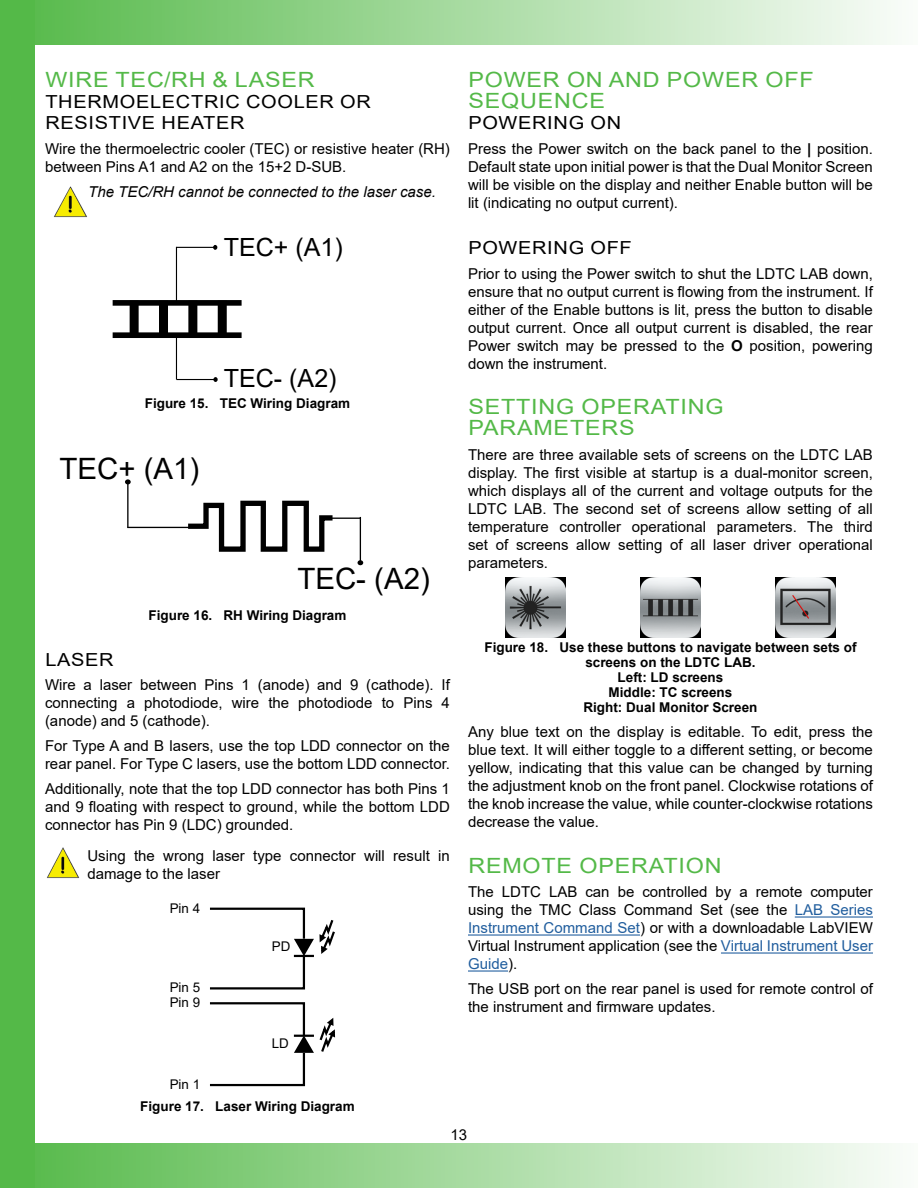
<style>
.page{position:relative;width:918px;height:1188px;background:#fff}
.page>*{position:absolute;margin:0;border:0;box-sizing:border-box;transform-origin:0 0}
.t1{font:29.4px "Arial";color:#000}
.t2{font:25.05px "Arial";color:#000}
.t3{font:21px/21px "Arial";letter-spacing:.035em;color:#54b948;scale:1.11 1}
.t4{font:18px/21px "Arial";letter-spacing:.035em;color:#000;scale:1.11 1}
.t5{font:15px/18px "Arial";color:#000;text-align:justify}
.t6{font:italic 15px "Arial";color:#000}
.t7{font:700 13.5px/15px "Arial";color:#000;text-align:center}
.t8{font:13.35px "Arial";color:#000}
.s1{font-weight:700}
.s2{color:#215e9e}
</style>
<div class="page">
<svg style="left:34px;top:1143px;width:858px;height:45px;background:#a7daa1"></svg>
<svg style="left:34px;top:0;width:857px;height:45px;background:#a7daa1"></svg>
<div style="left:0;top:0;width:34px;height:1188px;background:#54b948"></div>
<hr style="left:176px;top:247px;width:1px;height:56px;background:#000">
<hr style="left:176px;top:334px;width:1px;height:46px;background:#000">
<hr style="left:177px;top:379px;width:39px;height:1px;background:#000">
<svg style="left:213px;top:377px;width:5px;height:5px"></svg>
<hr style="left:176px;top:247px;width:39px;height:1px;background:#000">
<svg style="left:213px;top:245px;width:4px;height:5px"></svg>
<div style="left:218px;top:301px;width:9px;height:36px;background:#000"></div>
<div style="left:113px;top:300px;width:129px;height:6px;background:#000"></div>
<div style="left:113px;top:332px;width:129px;height:6px;background:#000"></div>
<div style="left:188px;top:301px;width:9px;height:36px;background:#000"></div>
<div style="left:159px;top:301px;width:9px;height:36px;background:#000"></div>
<div style="left:130px;top:301px;width:9px;height:36px;background:#000"></div>
<svg style="left:183px;top:500px;width:155px;height:52px"></svg>
<hr style="left:127px;top:527px;width:71px;height:1px;background:#000">
<hr style="left:326px;top:518px;width:34px;height:1px;background:#000">
<hr style="left:360px;top:517px;width:1px;height:46px;background:#000">
<svg style="left:358px;top:560px;width:5px;height:5px"></svg>
<hr style="left:127px;top:482px;width:2px;height:46px;background:#000">
<svg style="left:125px;top:479px;width:6px;height:5px"></svg>
<img style="left:47px;top:847px;width:33px;height:32px">
<svg style="left:210px;top:907px;width:125px;height:83px"></svg>
<svg style="left:210px;top:1002px;width:126px;height:85px"></svg>
<img style="left:54px;top:186px;width:33px;height:32px">
<hr style="left:795px;top:916px;width:78px;height:2px;background:#215e9e">
<hr style="left:468px;top:934px;width:172px;height:2px;background:#215e9e">
<hr style="left:721px;top:952px;width:152px;height:2px;background:#215e9e">
<hr style="left:468px;top:970px;width:40px;height:2px;background:#215e9e">
<img style="left:506px;top:578px;width:59px;height:59px">
<img style="left:641px;top:578px;width:59px;height:59px">
<img style="left:776px;top:578px;width:59px;height:59px">
<h3 class="t3" style="left:45px;top:69px;width:244px">WIRE TEC/RH &amp; LASER</h3>
<p class="t4" style="left:45px;top:91px;width:295px">THERMOELECTRIC COOLER OR<br>RESISTIVE HEATER</p>
<p class="t5" style="left:45px;top:140px;width:406px">Wire the thermoelectric cooler (TEC) or resistive heater (RH) between Pins A1 and A2 on the 15+2 D-SUB.</p>
<p class="t6" style="left:88px;top:182px;width:349px">The TEC/RH cannot be connected to the laser case.</p>
<h2 class="t2" style="left:224px;top:230px;width:121px">TEC+ (A1)</h2>
<h2 class="t2" style="left:224px;top:361px;width:114px">TEC- (A2)</h2>
<p class="t7" style="left:145px;top:396px;width:207px">Figure 15. TEC Wiring Diagram</p>
<h1 class="t1" style="left:60px;top:449px;width:141px">TEC+ (A1)</h1>
<h1 class="t1" style="left:297px;top:559px;width:134px">TEC- (A2)</h1>
<p class="t7" style="left:149px;top:608px;width:199px">Figure 16. RH Wiring Diagram</p>
<p class="t4" style="left:45px;top:649px;width:63px">LASER</p>
<p class="t5" style="left:45px;top:676px;width:406px">Wire a laser between Pins 1 (anode) and 9 (cathode). If connecting a photodiode, wire the photodiode to Pins 4 (anode) and 5 (cathode).</p>
<p class="t5" style="left:45px;top:737px;width:407px">For Type A and B lasers, use the top LDD connector on the rear panel. For Type C lasers, use the bottom LDD connector.</p>
<p class="t5" style="left:45px;top:779px;width:406px">Additionally, note that the top LDD connector has both Pins 1 and 9 floating with respect to ground, while the bottom LDD connector has Pin 9 (LDC) grounded.</p>
<p class="t5" style="left:87px;top:846px;width:364px">Using the wrong laser type connector will result in damage to the laser</p>
<p class="t8" style="left:170px;top:899px;width:32px">Pin 4</p>
<p class="t8" style="left:170px;top:978px;width:32px">Pin 5</p>
<p class="t8" style="left:170px;top:993px;width:32px">Pin 9</p>
<p class="t8" style="left:170px;top:1075px;width:32px">Pin 1</p>
<p class="t8" style="left:272px;top:938px;width:20px">PD</p>
<p class="t8" style="left:272px;top:1034px;width:19px">LD</p>
<p class="t7" style="left:140px;top:1099px;width:216px">Figure 17. Laser Wiring Diagram</p>
<h3 class="t3" style="left:468px;top:69px;width:313px">POWER ON AND POWER OFF<br>SEQUENCE</h3>
<p class="t4" style="left:468px;top:112px;width:139px">POWERING ON</p>
<p class="t5" style="left:468px;top:140px;width:406px">Press the Power switch on the back panel to the <span class="s1">|</span> position.<br>Default state upon initial power is that the Dual Monitor Screen will be visible on the display and neither Enable button will be lit (indicating no output current).</p>
<p class="t4" style="left:468px;top:237px;width:149px">POWERING OFF</p>
<p class="t5" style="left:468px;top:264px;width:406px">Prior to using the Power switch to shut the LDTC LAB down, ensure that no output current is flowing from the instrument. If either of the Enable buttons is lit, press the button to disable output current. Once all output current is disabled, the rear Power switch may be pressed to the <span class="s1">O</span> position, powering down the instrument.</p>
<h3 class="t3" style="left:468px;top:396px;width:231px">SETTING OPERATING<br>PARAMETERS</h3>
<p class="t5" style="left:468px;top:446px;width:406px">There are three available sets of screens on the LDTC LAB display. The first visible at startup is a dual-monitor screen, which displays all of the current and voltage outputs for the LDTC LAB. The second set of screens allow setting of all temperature controller operational parameters. The third set of screens allow setting of all laser driver operational parameters.</p>
<p class="t7" style="left:484px;top:640px;width:374px">Figure 18. Use these buttons to navigate between sets of screens on the LDTC LAB.<br>Left: LD screens<br>Middle: TC screens<br>Right: Dual Monitor Screen</p>
<p class="t5" style="left:468px;top:723px;width:406px">Any blue text on the display is editable. To edit, press the blue text. It will either toggle to a different setting, or become yellow, indicating that this value can be changed by turning the adjustment knob on the front panel. Clockwise rotations of the knob increase the value, while counter-clockwise rotations decrease the value.</p>
<h3 class="t3" style="left:468px;top:855px;width:230px">REMOTE OPERATION</h3>
<p class="t5" style="left:468px;top:883px;width:407px">The LDTC LAB can be controlled by a remote computer using the TMC Class Command Set (see the <span class="s2">LAB Series Instrument Command Set</span>) or with a downloadable LabVIEW Virtual Instrument application (see the <span class="s2">Virtual Instrument User Guide</span>).</p>
<p class="t5" style="left:468px;top:980px;width:406px">The USB port on the rear panel is used for remote control of the instrument and firmware updates.</p>
<p class="t5" style="left:451px;top:1125px;width:18px">13</p>
</div>
